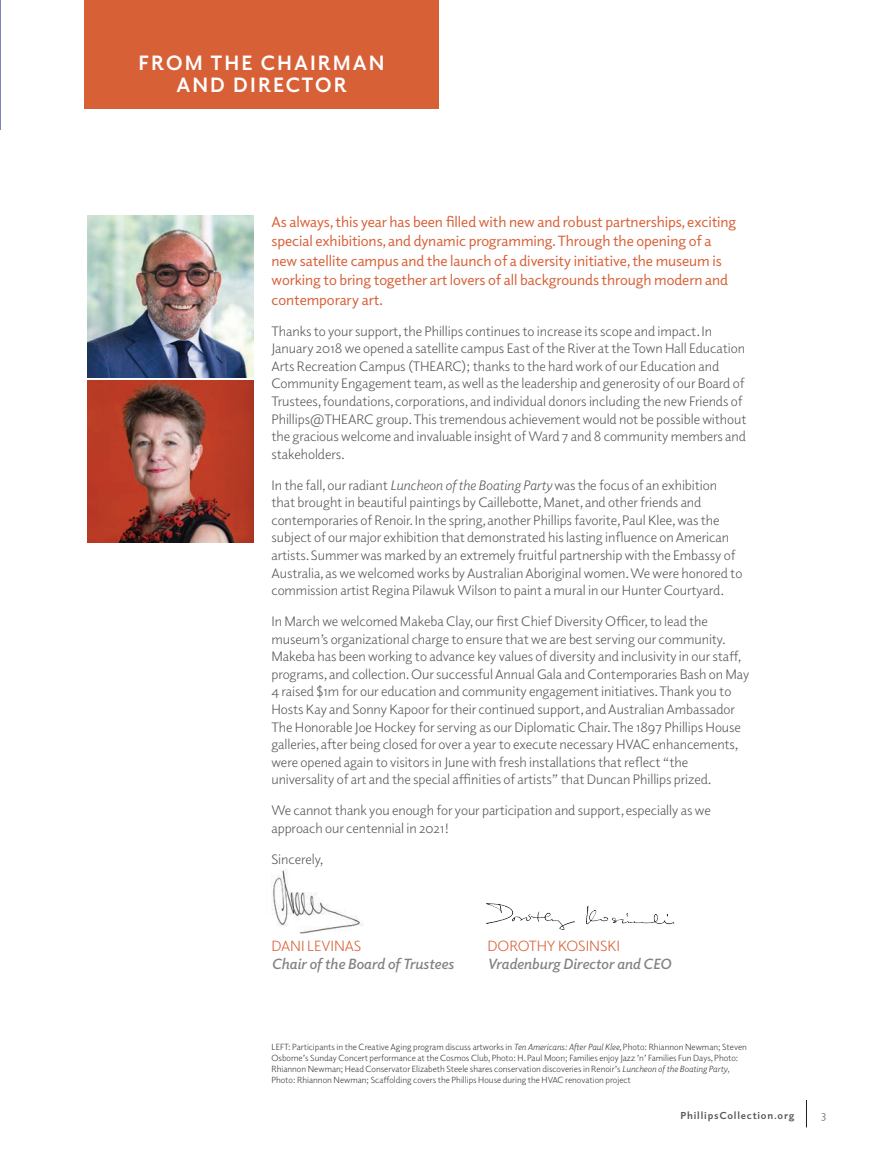
<style>
.page{position:relative;width:891px;height:1175px;background:#fff}
.page>*{position:absolute;margin:0;border:0;box-sizing:border-box;transform-origin:0 0}
.t1{font:700 21px/22.2px "Elido";letter-spacing:.1em;color:#fff;text-align:center}
.t2{font:15px/19.5px "Elido";letter-spacing:-.005em;color:#d86037}
.t3{font:italic 600 15px "Elido";letter-spacing:-.005em;color:#808285}
.t4{font:15px "Elido";letter-spacing:-.005em;color:#d86037}
.t5{font:13.8px/17.5px "Elido";letter-spacing:-.005em;color:#54565a}
.t6{font:11.7px "Elido";color:#54565a}
.t7{font:700 10.2px "Elido";letter-spacing:.08em;color:#54565a}
.t8{font:300 9px/10.8px "Elido";color:#231f20}
.s1{font-style:italic}
.s2{font-weight:400}
</style>
<div class="page">
<svg style="left:806px;top:1100px;width:1px;height:27px"></svg>
<hr style="left:0;top:0;width:1px;height:130px;background:#7b84b5">
<div style="left:84px;top:0;width:355px;height:108px;background:#d86037"></div>
<img style="left:486px;top:903px;width:189px;height:27px">
<img style="left:88px;top:380px;width:165px;height:162px">
<img style="left:88px;top:215px;width:165px;height:162px">
<img style="left:272px;top:869px;width:91px;height:65px">
<h1 class="t1" style="left:138px;top:50px;width:248px">FROM THE CHAIRMAN<br>AND DIRECTOR</h1>
<p class="t2" style="left:271px;top:211px;width:466px">As always, this year has been filled with new and robust partnerships, exciting special exhibitions, and dynamic programming. Through the opening of a new satellite campus and the launch of a diversity initiative, the museum is working to bring together art lovers of all backgrounds through modern and contemporary art.</p>
<p class="t5" style="left:271px;top:322px;width:477px">Thanks to your support, the Phillips continues to increase its scope and impact. In January 2018 we opened a satellite campus East of the River at the Town Hall Education Arts Recreation Campus (THEARC); thanks to the hard work of our Education and Community Engagement team, as well as the leadership and generosity of our Board of Trustees, foundations, corporations, and individual donors including the new Friends of Phillips@THEARC group. This tremendous achievement would not be possible without the gracious welcome and invaluable insight of Ward 7 and 8 community members and stakeholders.</p>
<p class="t5" style="left:271px;top:476px;width:472px">In the fall, our radiant <span class="s1">Luncheon of the Boating Party</span> was the focus of an exhibition that brought in beautiful paintings by Caillebotte, Manet, and other friends and contemporaries of Renoir. In the spring, another Phillips favorite, Paul Klee, was the subject of our major exhibition that demonstrated his lasting influence on American artists. Summer was marked by an extremely fruitful partnership with the Embassy of Australia, as we welcomed works by Australian Aboriginal women. We were honored to commission artist Regina Pilawuk Wilson to paint a mural in our Hunter Courtyard.</p>
<p class="t5" style="left:271px;top:612px;width:480px">In March we welcomed Makeba Clay, our first Chief Diversity Officer, to lead the museum’s organizational charge to ensure that we are best serving our community.<br>Makeba has been working to advance key values of diversity and inclusivity in our staff, programs, and collection. Our successful Annual Gala and Contemporaries Bash on May 4 raised $1m for our education and community engagement initiatives. Thank you to Hosts Kay and Sonny Kapoor for their continued support, and Australian Ambassador The Honorable Joe Hockey for serving as our Diplomatic Chair. The 1897 Phillips House galleries, after being closed for over a year to execute necessary HVAC enhancements, were opened again to visitors in June with fresh installations that reflect “the universality of art and the special affinities of artists” that Duncan Phillips prized.</p>
<p class="t5" style="left:271px;top:801px;width:441px">We cannot thank you enough for your participation and support, especially as we approach our centennial in 2021!</p>
<p class="t5" style="left:271px;top:850px;width:54px">Sincerely,</p>
<p class="t4" style="left:271px;top:936px;width:92px">DANI LEVINAS</p>
<p class="t4" style="left:487px;top:936px;width:134px">DOROTHY KOSINSKI</p>
<p class="t3" style="left:271px;top:953px;width:184px">Chair of the Board of Trustees</p>
<p class="t3" style="left:487px;top:953px;width:185px">Vradenburg Director and CEO</p>
<p class="t8" style="left:271px;top:1041px;width:477px">LEFT: Participants in the Creative Aging program discuss artworks in <span class="s1">Ten Americans: After Paul Klee</span>, Photo: Rhiannon Newman; Steven Osborne<span class="s2">’</span>s Sunday Concert performance at the Cosmos Club, Photo: H. Paul Moon; Families enjoy Jazz <span class="s2">’</span>n<span class="s2">’</span> Families Fun Days, Photo:<br>Rhiannon Newman; Head Conservator Elizabeth Steele shares conservation discoveries in Renoir<span class="s2">’</span>s <span class="s1">Luncheon of the Boating Party</span>, Photo: Rhiannon Newman; Scaffolding covers the Phillips House during the HVAC renovation project</p>
<p class="t7" style="left:680px;top:1108px;width:116px">PhillipsCollection.org</p>
<p class="t6" style="left:821px;top:1107px;width:7px">3</p>
</div>
